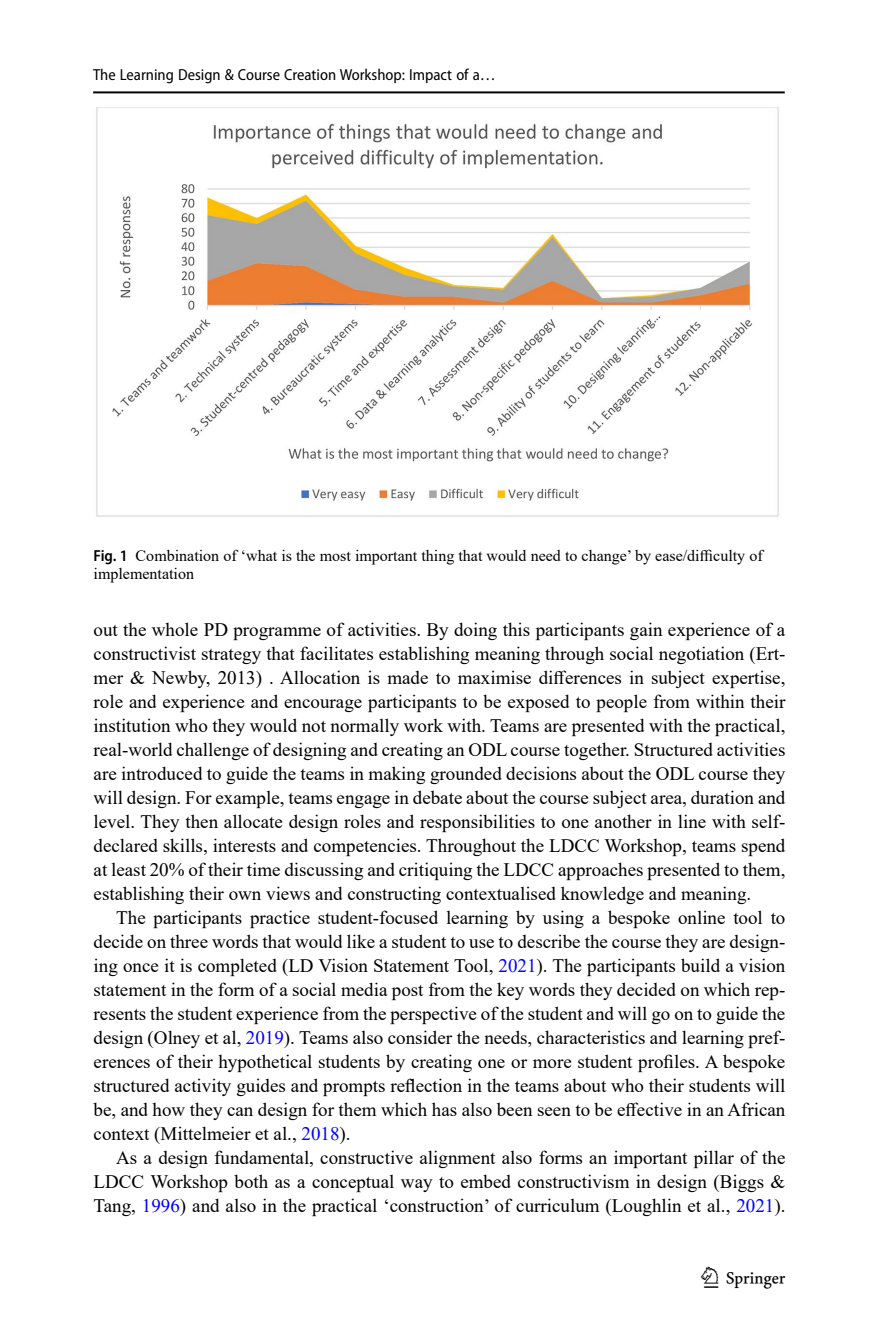
<style>
.page{position:relative;width:879px;height:1333px;background:#fff}
.page>*{position:absolute;margin:0;border:0;box-sizing:border-box;transform-origin:0 0}
.t1{font:30px "Springnew";color:#000}
.Body_Text_Indent{font:19px/24px "Times New Roman";color:#000;text-align:justify}
.Figure_Caption{font:16px/18.4px "Times New Roman";color:#000}
.t2{font:semi-condensed 16px "Myriad Pro";color:#000}
.s1{font-family:"Myriad Pro";font-weight:600;font-stretch:semi-condensed}
.s2{color:#00f}
</style>
<div class="page">
<hr style="left:93px;top:91px;width:692px;height:2px;background:#000">
<img style="left:96px;top:108px;width:683px;height:409px">
<p class="t2" style="left:93px;top:66px;width:404px">The Learning Design &amp; Course Creation Workshop: Impact of a…</p>
<p class="Figure_Caption" style="left:94px;top:545px;width:670px"><span class="s1">Fig. 1</span> Combination of ‘what is the most important thing that would need to change’ by ease/difficulty of implementation</p>
<p class="Body_Text_Indent" style="left:94px;top:617px;width:693px">out the whole PD programme of activities. By doing this participants gain experience of a constructivist strategy that facilitates establishing meaning through social negotiation (Ert&shy;mer &amp; Newby, 2013) . Allocation is made to maximise differences in subject expertise, role and experience and encourage participants to be exposed to people from within their institution who they would not normally work with. Teams are presented with the practical, real-world challenge of designing and creating an ODL course together. Structured activities are introduced to guide the teams in making grounded decisions about the ODL course they will design. For example, teams engage in debate about the course subject area, duration and level. They then allocate design roles and responsibilities to one another in line with self&shy;declared skills, interests and competencies. Throughout the LDCC Workshop, teams spend at least 20% of their time discussing and critiquing the LDCC approaches presented to them, establishing their own views and constructing contextualised knowledge and meaning.</p>
<p class="Body_Text_Indent" style="left:94px;top:905px;width:693px;text-indent:23px">The participants practice student-focused learning by using a bespoke online tool to decide on three words that would like a student to use to describe the course they are design&shy;ing once it is completed (LD Vision Statement Tool, <span class="s2">2021</span>). The participants build a vision statement in the form of a social media post from the key words they decided on which rep&shy;resents the student experience from the perspective of the student and will go on to guide the design (Olney et al, <span class="s2">2019</span>). Teams also consider the needs, characteristics and learning pref&shy;erences of their hypothetical students by creating one or more student profiles. A bespoke structured activity guides and prompts reflection in the teams about who their students will be, and how they can design for them which has also been seen to be effective in an African context (Mittelmeier et al., <span class="s2">2018</span>).</p>
<p class="Body_Text_Indent" style="left:94px;top:1145px;width:693px;text-indent:23px">As a design fundamental, constructive alignment also forms an important pillar of the LDCC Workshop both as a conceptual way to embed constructivism in design (Biggs &amp; Tang, <span class="s2">1996</span>) and also in the practical ‘construction’ of curriculum (Loughlin et al., <span class="s2">2021</span>).</p>
<h1 class="t1" style="left:704px;top:1260px;width:83px">1 3</h1>
</div>
